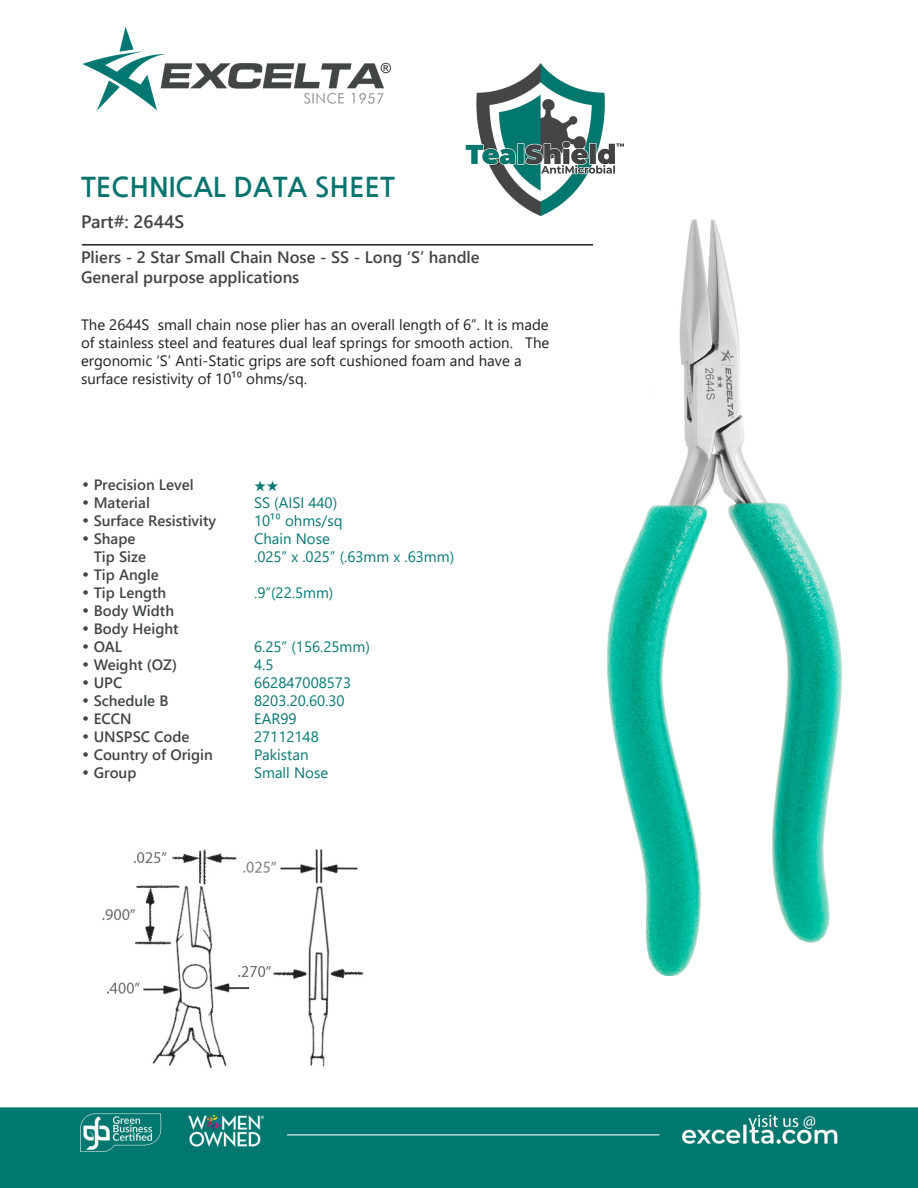
<style>
.page{position:relative;width:918px;height:1188px;background:#fff}
.page>*{position:absolute;margin:0;border:0;box-sizing:border-box;transform-origin:0 0}
.t1{font:700 27px "Nanum Gothic";color:#08746d}
.t2{font:700 18px "Yu Gothic UI";color:#414546}
.t3{font:700 16.5px "Yu Gothic UI";color:#414546}
.t4{font:15px/18px "Yu Gothic UI";color:#231f20}
.CT_s_CTM{font:700 15px "Yu Gothic UI";color:#414546}
.CT_s_CTM-2{font:15px "Yu Gothic UI";color:#077874}
.s1{font-family:"Century Gothic";font-weight:400}
</style>
<div class="page">
<img style="left:0;top:27px;width:918px;height:1161px">
<img style="left:607px;top:220px;width:235px;height:756px">
<img style="left:98px;top:824px;width:268px;height:247px">
<hr style="left:82px;top:244px;width:511px;height:2px;background:#231f20">
<img style="left:465px;top:64px;width:159px;height:151px">
<svg style="left:255px;top:481px;width:23px;height:11px"></svg>
<p class="t1" style="left:81px;top:173px;width:315px">TECHNICAL DATA SHEET</p>
<p class="t2" style="left:81px;top:212px;width:105px">Part#: 2644S</p>
<p class="t3" style="left:81px;top:247px;width:400px">Pliers - 2 Star Small Chain Nose - SS - Long ‘S’ handle</p>
<p class="t3" style="left:81px;top:267px;width:220px">General purpose applications</p>
<p class="t4" style="left:81px;top:313px;width:470px">The 2644S small chain nose plier has an overall length of 6”. It is made of stainless steel and features dual leaf springs for smooth action. The ergonomic ‘S’ Anti-Static grips are soft cushioned foam and have a surface resistivity of 10¹⁰ ohms/sq.</p>
<p class="CT_s_CTM" style="left:81px;top:476px;width:114px"><span class="s1">•</span> Precision Level</p>
<p class="CT_s_CTM" style="left:81px;top:494px;width:70px"><span class="s1">•</span> Material</p>
<p class="CT_s_CTM-2" style="left:254px;top:489px;width:85px">SS (AISI 440)</p>
<p class="CT_s_CTM" style="left:81px;top:512px;width:137px"><span class="s1">•</span> Surface Resistivity</p>
<p class="CT_s_CTM-2" style="left:254px;top:507px;width:90px">10¹⁰ ohms/sq</p>
<p class="CT_s_CTM" style="left:81px;top:530px;width:56px"><span class="s1">•</span> Shape</p>
<p class="CT_s_CTM-2" style="left:254px;top:525px;width:77px">Chain Nose</p>
<p class="CT_s_CTM" style="left:94px;top:548px;width:54px">Tip Size</p>
<p class="CT_s_CTM-2" style="left:254px;top:543px;width:202px">.025” x .025” (.63mm x .63mm)</p>
<p class="CT_s_CTM" style="left:81px;top:566px;width:79px"><span class="s1">•</span> Tip Angle</p>
<p class="CT_s_CTM" style="left:81px;top:584px;width:87px"><span class="s1">•</span> Tip Length</p>
<p class="CT_s_CTM-2" style="left:254px;top:579px;width:81px">.9”(22.5mm)</p>
<p class="CT_s_CTM" style="left:81px;top:602px;width:95px"><span class="s1">•</span> Body Width</p>
<p class="CT_s_CTM" style="left:81px;top:620px;width:99px"><span class="s1">•</span> Body Height</p>
<p class="CT_s_CTM" style="left:81px;top:638px;width:43px"><span class="s1">•</span> OAL</p>
<p class="CT_s_CTM-2" style="left:254px;top:633px;width:117px">6.25” (156.25mm)</p>
<p class="CT_s_CTM" style="left:81px;top:656px;width:98px"><span class="s1">•</span> Weight (OZ)</p>
<p class="CT_s_CTM-2" style="left:254px;top:651px;width:21px">4.5</p>
<p class="CT_s_CTM" style="left:81px;top:674px;width:43px"><span class="s1">•</span> UPC</p>
<p class="CT_s_CTM-2" style="left:254px;top:669px;width:99px">662847008573</p>
<p class="CT_s_CTM" style="left:81px;top:692px;width:89px"><span class="s1">•</span> Schedule B</p>
<p class="CT_s_CTM-2" style="left:254px;top:687px;width:92px">8203.20.60.30</p>
<p class="CT_s_CTM" style="left:81px;top:710px;width:52px"><span class="s1">•</span> ECCN</p>
<p class="CT_s_CTM-2" style="left:254px;top:705px;width:44px">EAR99</p>
<p class="CT_s_CTM" style="left:81px;top:728px;width:110px"><span class="s1">•</span> UNSPSC Code</p>
<p class="CT_s_CTM-2" style="left:254px;top:723px;width:66px">27112148</p>
<p class="CT_s_CTM" style="left:81px;top:746px;width:133px"><span class="s1">•</span> Country of Origin</p>
<p class="CT_s_CTM-2" style="left:254px;top:741px;width:56px">Pakistan</p>
<p class="CT_s_CTM" style="left:81px;top:764px;width:57px"><span class="s1">•</span> Group</p>
<p class="CT_s_CTM-2" style="left:254px;top:759px;width:76px">Small Nose</p>
</div>
